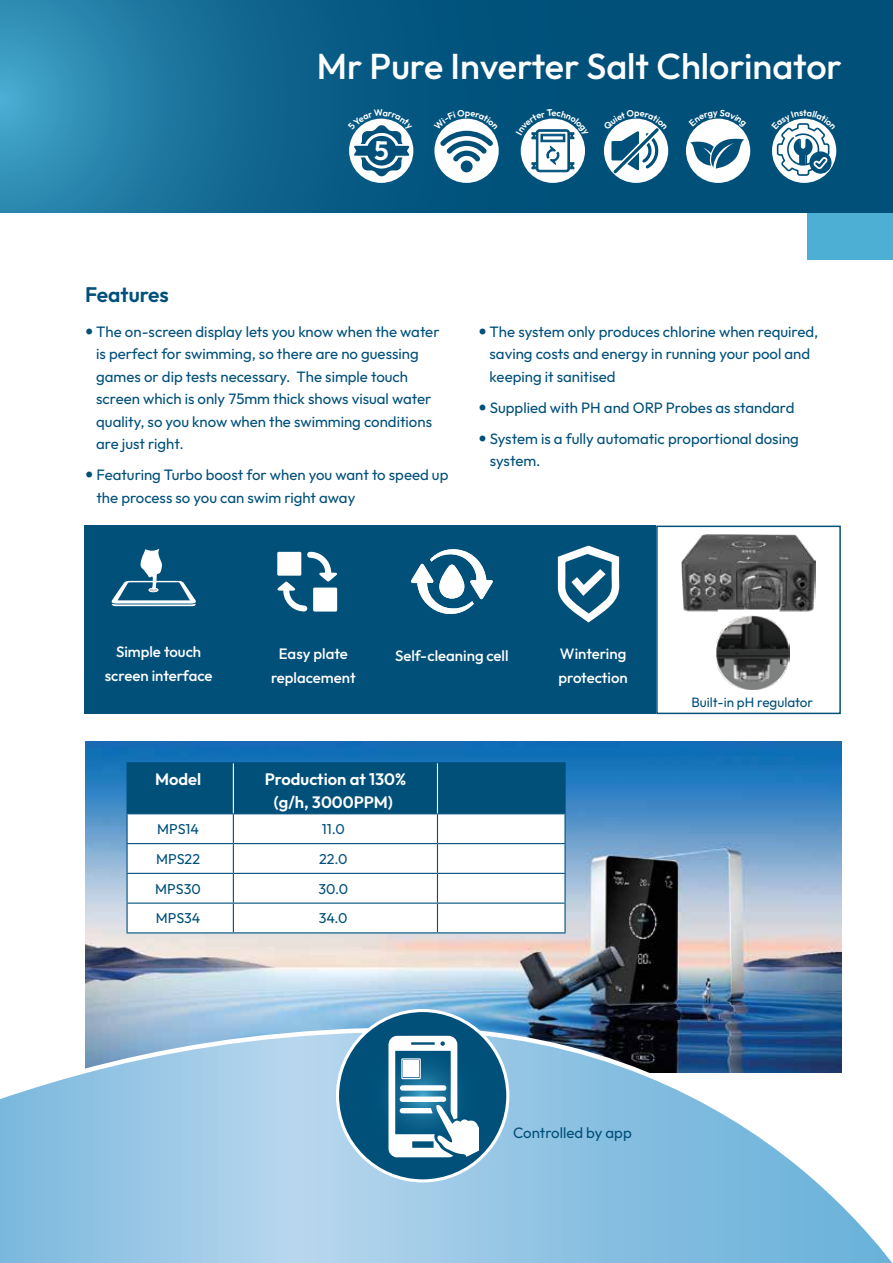
<style>
.page{position:relative;width:893px;height:1263px;background:#fff}
.page>*{position:absolute;margin:0;border:0;box-sizing:border-box;transform-origin:0 0}
.t1{font:500 36px "Outfit";color:#fff}
.t2{font:600 26.55px "Outfit";color:#fff}
.t3{font:600 21px "Outfit";color:#00507a}
.t4{font:600 16.5px/22.5px "Outfit";color:#fff;text-align:center}
.t5{font:15px/22.5px "Outfit";color:#00507a}
.t6{font:500 15px/24px "Outfit";color:#fff;text-align:center}
.t7{font:14.25px "Outfit";color:#00507a}
.t8{font:13.5px "Outfit";color:#00507a}
</style>
<div class="page">
<svg style="left:0;top:0;width:893px;height:213px;background:#0e628b"></svg>
<img style="left:85px;top:741px;width:757px;height:194px">
<div style="left:808px;top:213px;width:85px;height:46px;background:#4dafd4"></div>
<hr style="left:126px;top:814px;width:2px;height:29px;background:#00507a">
<hr style="left:564px;top:814px;width:2px;height:29px;background:#00507a">
<hr style="left:126px;top:843px;width:107px;height:1px;background:#00507a">
<hr style="left:126px;top:844px;width:2px;height:29px;background:#00507a">
<hr style="left:437px;top:843px;width:129px;height:1px;background:#00507a">
<hr style="left:564px;top:844px;width:2px;height:29px;background:#00507a">
<hr style="left:126px;top:873px;width:107px;height:1px;background:#00507a">
<hr style="left:126px;top:874px;width:2px;height:28px;background:#00507a">
<hr style="left:437px;top:873px;width:129px;height:1px;background:#00507a">
<hr style="left:564px;top:874px;width:2px;height:28px;background:#00507a">
<hr style="left:126px;top:902px;width:107px;height:2px;background:#00507a">
<hr style="left:126px;top:904px;width:2px;height:28px;background:#00507a">
<hr style="left:437px;top:902px;width:129px;height:2px;background:#00507a">
<svg style="left:127px;top:763px;width:438px;height:169px"></svg>
<hr style="left:564px;top:904px;width:2px;height:28px;background:#00507a">
<hr style="left:126px;top:932px;width:107px;height:1px;background:#00507a">
<hr style="left:233px;top:932px;width:204px;height:1px;background:#00507a">
<hr style="left:437px;top:932px;width:129px;height:1px;background:#00507a">
<hr style="left:126px;top:762px;width:107px;height:1px;background:#00507a">
<hr style="left:126px;top:763px;width:2px;height:50px;background:#00507a">
<hr style="left:233px;top:762px;width:204px;height:1px;background:#00507a">
<hr style="left:437px;top:762px;width:129px;height:1px;background:#00507a">
<hr style="left:564px;top:763px;width:2px;height:50px;background:#00507a">
<hr style="left:126px;top:813px;width:107px;height:1px;background:#00507a">
<hr style="left:233px;top:813px;width:204px;height:1px;background:#00507a">
<hr style="left:437px;top:813px;width:129px;height:1px;background:#00507a">
<hr style="left:233px;top:763px;width:1px;height:50px;background:#fff">
<hr style="left:437px;top:763px;width:1px;height:50px;background:#fff">
<img style="left:0;top:935px;width:892px;height:328px">
<div style="left:85px;top:526px;width:571px;height:188px;background:#00507a"></div>
<svg style="left:111px;top:549px;width:85px;height:57px"></svg>
<svg style="left:277px;top:552px;width:60px;height:60px"></svg>
<svg style="left:411px;top:549px;width:82px;height:65px"></svg>
<svg style="left:558px;top:546px;width:61px;height:76px"></svg>
<div style="left:656px;top:526px;width:185px;height:188px;background:#fff;border:1px solid #00507a"></div>
<img style="left:681px;top:534px;width:135px;height:78px">
<img style="left:716px;top:615px;width:74px;height:74px">
<svg style="left:337px;top:1010px;width:171px;height:171px;background:#196187"></svg>
<svg style="left:388px;top:1036px;width:90px;height:121px"></svg>
<div style="left:403px;top:1060px;width:16px;height:17px;background:#fff"></div>
<div style="left:772px;top:119px;width:64px;height:64px;background:#fff;border-radius:50%"></div>
<div style="left:686px;top:119px;width:64px;height:64px;background:#fff;border-radius:50%"></div>
<svg style="left:690px;top:139px;width:54px;height:30px"></svg>
<div style="left:604px;top:119px;width:64px;height:64px;background:#fff;border-radius:50%"></div>
<div style="left:521px;top:119px;width:64px;height:64px;background:#fff;border-radius:50%"></div>
<div style="left:434px;top:119px;width:65px;height:64px;background:#fff;border-radius:50%"></div>
<div style="left:461px;top:160px;width:12px;height:12px;background:#00507a;border-radius:50%"></div>
<div style="left:349px;top:119px;width:64px;height:64px;background:#fff;border-radius:50%"></div>
<svg style="left:771px;top:110px;width:65px;height:66px"></svg>
<svg style="left:689px;top:109px;width:57px;height:19px"></svg>
<svg style="left:603px;top:109px;width:64px;height:64px"></svg>
<svg style="left:516px;top:109px;width:73px;height:64px"></svg>
<svg style="left:434px;top:109px;width:64px;height:53px"></svg>
<svg style="left:348px;top:109px;width:64px;height:68px"></svg>
<h1 class="t1" style="left:317px;top:45px;width:527px">Mr Pure Inverter Salt Chlorinator</h1>
<h2 class="t2" style="left:374px;top:136px;width:16px">5</h2>
<h3 class="t3" style="left:85px;top:282px;width:85px">Features</h3>
<p class="t5" style="left:96px;top:320px;width:345px">The on-screen display lets you know when the water is perfect for swimming, so there are no guessing games or dip tests necessary. The simple touch screen which is only 75mm thick shows visual water quality, so you know when the swimming conditions are just right.</p>
<p class="t5" style="left:96px;top:464px;width:353px">Featuring Turbo boost for when you want to speed up the process so you can swim right away</p>
<p class="t5" style="left:490px;top:320px;width:330px">The system only produces chlorine when required, saving costs and energy in running your pool and keeping it sanitised</p>
<p class="t5" style="left:490px;top:392px;width:311px;line-height:31px">Supplied with PH and ORP Probes as standard<br>System is a fully automatic proportional dosing</p>
<p class="t5" style="left:490px;top:450px;width:52px">system.</p>
<p class="t6" style="left:105px;top:639px;width:109px">Simple touch screen interface</p>
<p class="t6" style="left:271px;top:642px;width:86px">Easy plate replacement</p>
<p class="t6" style="left:395px;top:644px;width:115px">Self-cleaning cell</p>
<p class="t6" style="left:558px;top:642px;width:71px;text-align:left">Wintering protection</p>
<p class="t4" style="left:155px;top:768px;width:48px">Model</p>
<p class="t4" style="left:265px;top:768px;width:143px">Production at 130% (g/h, 3000PPM)</p>
<p class="t7" style="left:157px;top:821px;width:43px">MPS14</p>
<p class="t7" style="left:322px;top:821px;width:24px">11.0</p>
<p class="t7" style="left:156px;top:851px;width:45px">MPS22</p>
<p class="t7" style="left:319px;top:851px;width:30px">22.0</p>
<p class="t7" style="left:155px;top:880px;width:47px">MPS30</p>
<p class="t7" style="left:318px;top:880px;width:31px">30.0</p>
<p class="t7" style="left:156px;top:910px;width:46px">MPS34</p>
<p class="t7" style="left:319px;top:910px;width:30px">34.0</p>
<p class="t8" style="left:691px;top:694px;width:123px">Built-in pH regulator</p>
<p class="t5" style="left:513px;top:1121px;width:120px">Controlled by app</p>
</div>
